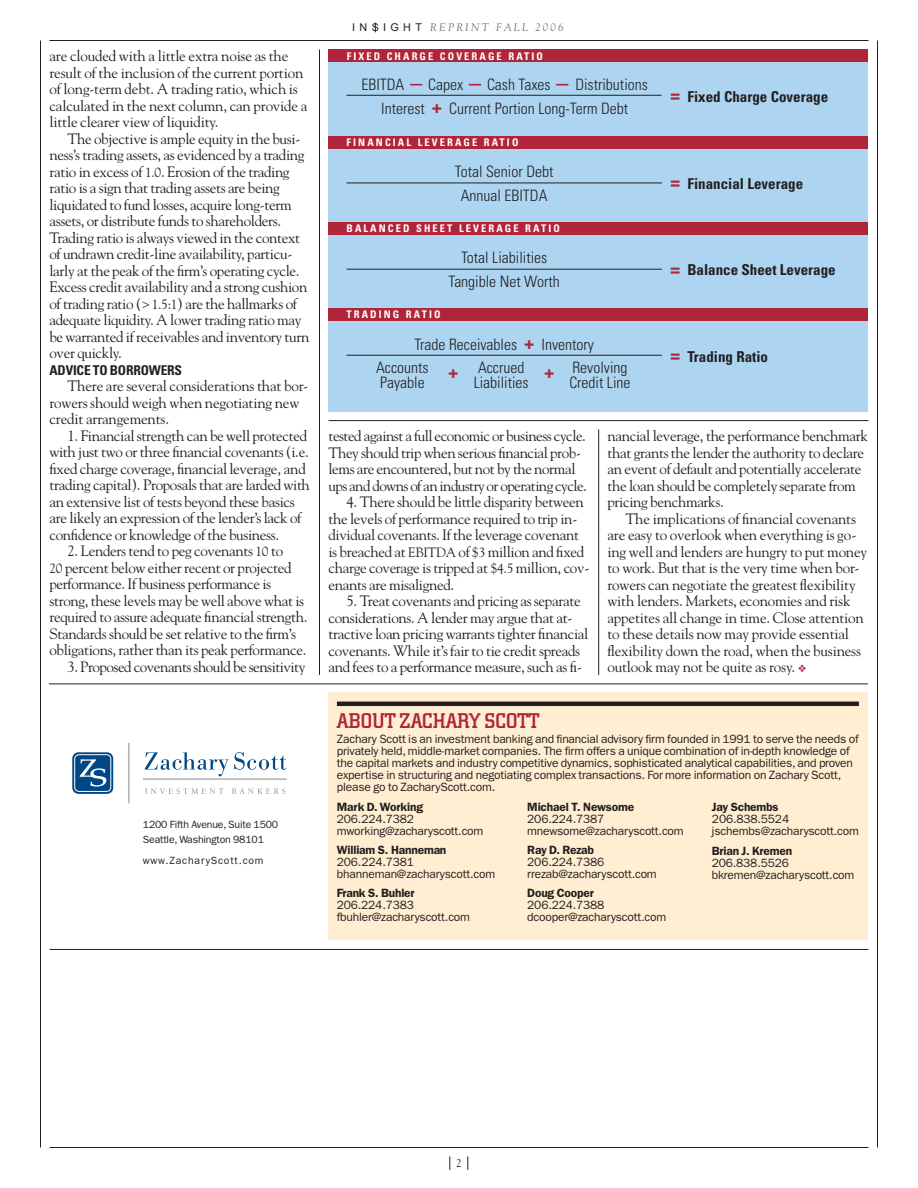
<style>
.page{position:relative;width:918px;height:1188px;background:#fff}
.page>*{position:absolute;margin:0;border:0;box-sizing:border-box;transform-origin:0 0}
.t1{font:500 21px "City";letter-spacing:.005em;color:#b02539}
.t2{font:700 16.5px "Univers";color:#b02539}
.t3{font:300 condensed 15.75px/24px "Univers";color:#231f20;text-align:center}
.t4{font:15px/16.5px "Goudy";letter-spacing:-.025em;color:#231f20}
.t5{font:700 condensed 15px "Univers";color:#231f20}
.t6{font:700 condensed 13.5px "Univers";letter-spacing:-.01em;color:#231f20}
.t7{font:12px/12px "Franklin Gothic";letter-spacing:-.015em;color:#231f20}
.t8{font:600 12px "Franklin Gothic";letter-spacing:-.015em;color:#231f20}
.t9{font:11.25px "Goudy";color:#231f20}
.t10{font:italic 10.95px "Goudy";letter-spacing:.2em;color:#6d6f71}
.t11{font:700 condensed 10.5px "Univers";letter-spacing:.2em;color:#fff}
.t12{font:10.5px/15px "Franklin Gothic";letter-spacing:-.015em;color:#231f20}
.t13{font:10.5px "Franklin Gothic";letter-spacing:.075em;color:#231f20}
.s1{font-size:13.5px}
.s2{font-family:"Arial";font-style:normal;font-size:10.8px;color:#231f20}
.s3{font-weight:700;font-stretch:normal;font-size:16.5px;color:#b02539}
.s4{font-stretch:normal;font-size:16.5px;color:#b02539}
.s5{color:#b02539}
</style>
<div class="page">
<hr style="left:50px;top:1147px;width:818px;height:1px;background:#231f20">
<hr style="left:40px;top:40px;width:1px;height:1108px;background:#231f20">
<hr style="left:50px;top:40px;width:818px;height:1px;background:#231f20">
<hr style="left:877px;top:40px;width:1px;height:1108px;background:#231f20">
<hr style="left:319px;top:50px;width:1px;height:625px;background:#231f20">
<svg style="left:450px;top:1156px;width:1px;height:14px"></svg>
<svg style="left:468px;top:1156px;width:1px;height:14px"></svg>
<hr style="left:49px;top:684px;width:819px;height:1px;background:#231f20">
<svg style="left:145px;top:752px;width:142px;height:24px"></svg>
<hr style="left:129px;top:743px;width:1px;height:60px;background:#888a8d">
<hr style="left:143px;top:779px;width:144px;height:1px;background:#888a8d">
<svg style="left:145px;top:788px;width:78px;height:6px"></svg>
<svg style="left:232px;top:788px;width:53px;height:6px"></svg>
<svg style="left:72px;top:752px;width:41px;height:42px"></svg>
<div style="left:75px;top:755px;width:36px;height:36px;background:#004786;border-radius:4px"></div>
<div style="left:74px;top:754px;width:37px;height:38px;border:1px solid #fff;border-radius:4px"></div>
<svg style="left:80px;top:759px;width:26px;height:28px"></svg>
<div style="left:328px;top:693px;width:540px;height:247px;background:#ffeed1"></div>
<hr style="left:337px;top:702px;width:522px;height:4px;background:#231f20">
<hr style="left:50px;top:949px;width:818px;height:1px;background:#231f20">
<hr style="left:598px;top:429px;width:1px;height:246px;background:#231f20">
<div style="left:328px;top:56px;width:540px;height:355px;background:#add5f1"></div>
<hr style="left:346px;top:95px;width:316px;height:1px;background:#231f20">
<hr style="left:346px;top:183px;width:316px;height:1px;background:#231f20">
<hr style="left:346px;top:269px;width:316px;height:1px;background:#231f20">
<hr style="left:346px;top:355px;width:316px;height:1px;background:#231f20">
<div style="left:328px;top:50px;width:540px;height:12px;background:#b02539"></div>
<div style="left:328px;top:136px;width:540px;height:13px;background:#b02539"></div>
<div style="left:328px;top:222px;width:540px;height:13px;background:#b02539"></div>
<div style="left:328px;top:308px;width:540px;height:13px;background:#b02539"></div>
<hr style="left:328px;top:420px;width:540px;height:1px;background:#231f20">
<p class="t4" style="left:50px;top:47px;width:260px">are clouded with a little extra noise as the result of the inclusion of the current portion of long-term debt. A trading ratio, which is calculated in the next column, can provide a little clearer view of liquidity.</p>
<p class="t4" style="left:49px;top:130px;width:261px;text-indent:18px">The objective is ample equity in the busi&shy;ness’s trading assets, as evidenced by a trading ratio in excess of <span class="s1">1.0</span>. Erosion of the trading ratio is a sign that trading assets are being liquidated to fund losses, acquire long-term assets, or distribute funds to shareholders.<br>Trading ratio is always viewed in the context of undrawn credit-line availability, particu&shy;larly at the peak of the firm’s operating cycle.<br>Excess credit availability and a strong cushion of trading ratio (<span class="s1">&gt; 1.5:1</span>) are the hallmarks of adequate liquidity. A lower trading ratio may be warranted if receivables and inventory turn over quickly.</p>
<p class="t6" style="left:50px;top:362px;width:134px">ADVICE TO BORROWERS</p>
<p class="t4" style="left:49px;top:377px;width:260px;text-indent:18px">There are several considerations that bor&shy;rowers should weigh when negotiating new credit arrangements.</p>
<p class="t4" style="left:49px;top:427px;width:262px;text-indent:18px">1. Financial strength can be well protected with just two or three financial covenants (i.e. fixed charge coverage, financial leverage, and trading capital). Proposals that are larded with an extensive list of tests beyond these basics are likely an expression of the lender’s lack of confidence or knowledge of the business.</p>
<p class="t4" style="left:50px;top:542px;width:260px;text-indent:18px">2. Lenders tend to peg covenants <span class="s1">10</span> to<br><span class="s1">20</span> percent below either recent or projected performance. If business performance is strong, these levels may be well above what is required to assure adequate financial strength.<br>Standards should be set relative to the firm’s obligations, rather than its peak performance.</p>
<p class="t4" style="left:68px;top:658px;width:239px">3. Proposed covenants should be sensitivity</p>
<p class="t12" style="left:143px;top:817px;width:137px">1200 Fifth Avenue, Suite 1500<br>Seattle, Washington 98101</p>
<p class="t13" style="left:143px;top:854px;width:122px">www.ZacharyScott.com</p>
<p class="t10" style="left:352px;top:21px;width:213px"><span class="s2">I N S I G H T</span> REPRINT FALL 2006</p>
<p class="t11" style="left:347px;top:50px;width:198px">FIXED CHARGE COVERAGE RAT IO</p>
<p class="t3" style="left:362px;top:73px;width:288px">EBITDA <span class="s3">—</span> Capex <span class="s3">—</span> Cash Taxes <span class="s3">—</span> Distributions<br>Interest <span class="s3">+</span> Current Portion Long-Term Debt</p>
<p class="t5" style="left:670px;top:87px;width:159px"><span class="s4">=</span> FIXED CHARGE COVERAGE</p>
<p class="t11" style="left:346px;top:136px;width:173px">FINANCIAL L EVERAGE RAT IO</p>
<p class="t3" style="left:455px;top:160px;width:100px">Total Senior Debt<br>Annual EBITDA</p>
<p class="t11" style="left:346px;top:222px;width:215px">B AL ANCED SHEET L EVERAGE RAT IO</p>
<p class="t11" style="left:346px;top:308px;width:95px">T RADING RAT IO</p>
<p class="t3" style="left:449px;top:245px;width:113px">Total Liabilities<br>Tangible Net Worth</p>
<p class="t3" style="left:376px;top:334px;width:219px;line-height:22.4px;text-align:left;text-indent:38px">Trade Receivables <span class="s3">+</span> Inventory<br>Accounts</p>
<p class="t3" style="left:380px;top:370px;width:46px">Payable</p>
<p class="t3" style="left:474px;top:360px;width:57px;line-height:15px;text-align:left">Accrued<br>Liabilities</p>
<p class="t3" style="left:569px;top:360px;width:63px;line-height:15px;text-align:left">Revolving<br>Credit Line</p>
<p class="t2" style="left:448px;top:363px;width:11px">+</p>
<p class="t2" style="left:544px;top:363px;width:11px">+</p>
<p class="t5" style="left:670px;top:174px;width:134px"><span class="s4">=</span> FINANCIAL LEVERAGE</p>
<p class="t5" style="left:670px;top:261px;width:167px"><span class="s4">=</span> BALANCE SHEET LEVERAGE</p>
<p class="t5" style="left:671px;top:347px;width:99px"><span class="s4">=</span> TRADING RATIO</p>
<p class="t4" style="left:328px;top:427px;width:260px">tested against a full economic or business cycle.<br>They should trip when serious financial prob&shy;lems are encountered, but not by the normal ups and downs of an industry or operating cycle.</p>
<p class="t4" style="left:328px;top:493px;width:262px;text-indent:18px">4. There should be little disparity between the levels of performance required to trip in&shy;dividual covenants. If the leverage covenant is breached at <span class="s1">EBITDA</span> of <span class="s1">$3</span> million and fixed charge coverage is tripped at <span class="s1">$4.5</span> million, cov&shy;enants are misaligned.</p>
<p class="t4" style="left:328px;top:592px;width:261px;text-indent:18px">5. Treat covenants and pricing as separate considerations. A lender may argue that at&shy;tractive loan pricing warrants tighter financial covenants. While it’s fair to tie credit spreads and fees to a performance measure, such as fi-</p>
<p class="t4" style="left:608px;top:427px;width:262px">nancial leverage, the performance benchmark that grants the lender the authority to declare an event of default and potentially accelerate the loan should be completely separate from pricing benchmarks.</p>
<p class="t4" style="left:608px;top:510px;width:261px;text-indent:18px">The implications of financial covenants are easy to overlook when everything is go&shy;ing well and lenders are hungry to put money to work. But that is the very time when bor&shy;rowers can negotiate the greatest flexibility with lenders. Markets, economies and risk appetites all change in time. Close attention to these details now may provide essential flexibility down the road, when the business outlook may not be quite as rosy. <span class="s5">❖</span></p>
<h1 class="t1" style="left:337px;top:709px;width:204px">ABOUT ZACHARY SCOTT</h1>
<p class="t7" style="left:337px;top:733px;width:523px">Zachary Scott is an investment banking and financial advisory firm founded in 1991 to serve the needs of privately held, middle-market companies. The firm offers a unique combination of in-depth knowledge of the capital markets and industry competitive dynamics, sophisticated analytical capabilities, and proven expertise in structuring and negotiating complex transactions. For more information on Zachary Scott, please go to ZacharyScott.com.</p>
<p class="t8" style="left:712px;top:800px;width:68px">Jay Schembs</p>
<p class="t7" style="left:712px;top:813px;width:148px">206.838.5524 jschembs@zacharyscott.com</p>
<p class="t8" style="left:712px;top:843px;width:82px">Brian J. Kremen</p>
<p class="t7" style="left:712px;top:857px;width:144px">206.838.5526 bkremen@zacharyscott.com</p>
<p class="t8" style="left:527px;top:800px;width:108px">Michael T. Newsome</p>
<p class="t7" style="left:527px;top:813px;width:158px">206.224.7387 mnewsome@zacharyscott.com</p>
<p class="t8" style="left:337px;top:800px;width:88px">Mark D. Working</p>
<p class="t7" style="left:337px;top:813px;width:148px">206.224.7382 mworking@zacharyscott.com</p>
<p class="t8" style="left:337px;top:843px;width:111px">William S. Hanneman</p>
<p class="t7" style="left:337px;top:856px;width:160px">206.224.7381 bhanneman@zacharyscott.com</p>
<p class="t8" style="left:527px;top:843px;width:68px">Ray D. Rezab</p>
<p class="t7" style="left:527px;top:856px;width:131px">206.224.7386 rrezab@zacharyscott.com</p>
<p class="t8" style="left:337px;top:886px;width:79px">Frank S. Buhler</p>
<p class="t7" style="left:337px;top:899px;width:135px">206.224.7383 fbuhler@zacharyscott.com</p>
<p class="t8" style="left:527px;top:886px;width:68px">Doug Cooper</p>
<p class="t7" style="left:527px;top:899px;width:141px">206.224.7388 dcooper@zacharyscott.com</p>
<p class="t9" style="left:456px;top:1156px;width:7px">2</p>
</div>
